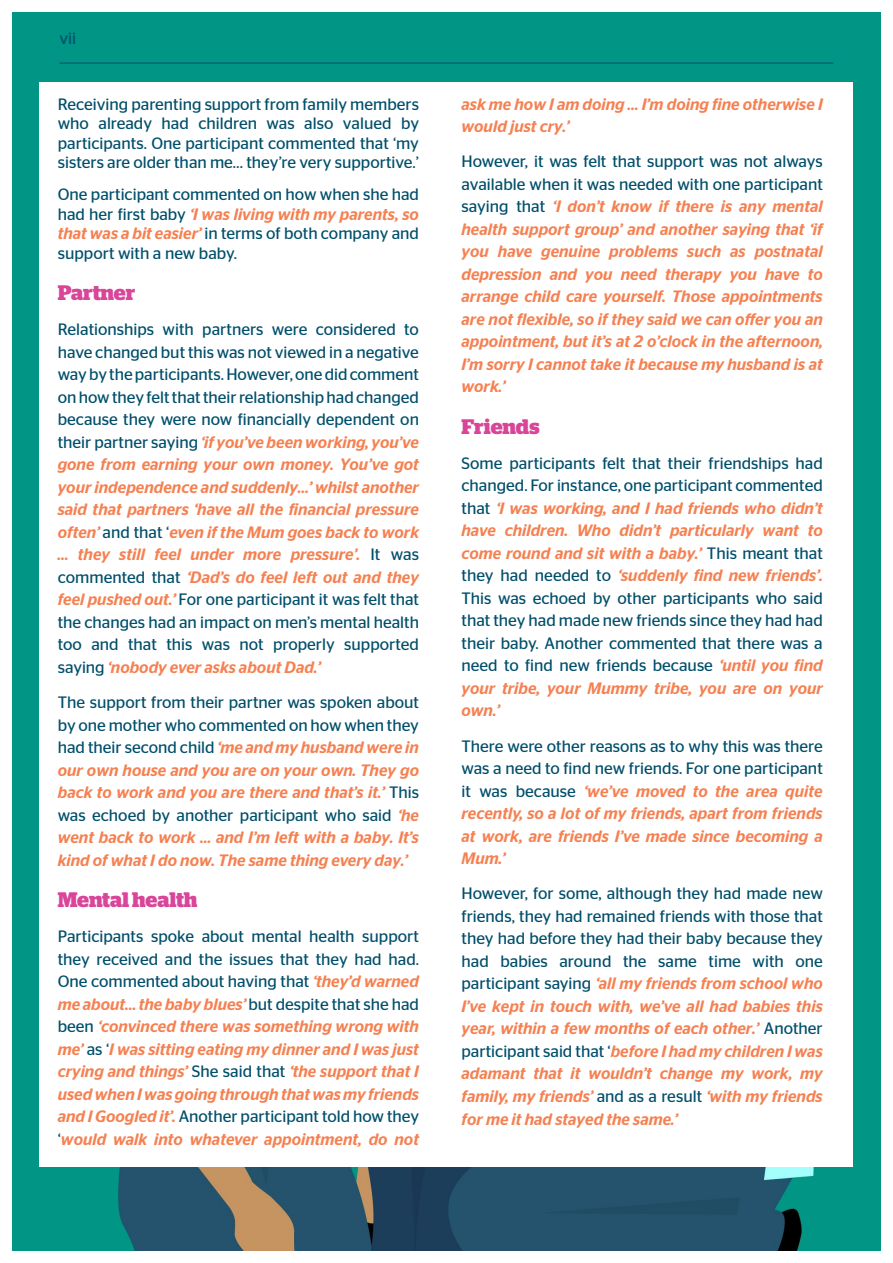
<style>
.page{position:relative;width:893px;height:1263px;background:#fff}
.page>*{position:absolute;margin:0;border:0;box-sizing:border-box;transform-origin:0 0}
.Normal_-_Body_Copy{font:700 21px "Stag";color:#d84599}
.Normal_-_Body_Copy-2{font:italic 500 16.5px/22.5px "Stag Sans";color:#f58152;text-align:justify}
.Normal_-_Body_Copy-3{font:16.5px/22.5px "Stag Sans";color:#004f6b;text-align:justify}
.s1{font-weight:500;font-style:italic;color:#f58152}
.s2{font-weight:400;font-style:normal;color:#004f6b}
</style>
<div class="page">
<img style="left:13px;top:13px;width:867px;height:1237px">
<hr style="left:60px;top:63px;width:773px;height:1px;background:#004f6b">
<div style="left:39px;top:82px;width:814px;height:1084px;background:#fff"></div>
<p class="Normal_-_Body_Copy-3" style="left:60px;top:27px;width:18px">vii</p>
<p class="Normal_-_Body_Copy-3" style="left:58px;top:94px;width:363px;line-height:19.5px">Receiving parenting support from family members who already had children was also valued by participants. One participant commented that ‘my sisters are older than me… they’re very supportive.’</p>
<p class="Normal_-_Body_Copy-3" style="left:58px;top:185px;width:363px;line-height:19.5px">One participant commented on how when she had had her first baby <span class="s1">‘I was living with my parents, so that was a bit easier’</span> in terms of both company and support with a new baby.</p>
<p class="Normal_-_Body_Copy" style="left:58px;top:280px;width:79px">Partner</p>
<p class="Normal_-_Body_Copy-3" style="left:58px;top:318px;width:363px">Relationships with partners were considered to have changed but this was not viewed in a negative way by the participants. However, one did comment on how they felt that their relationship had changed because they were now financially dependent on their partner saying <span class="s1">‘if you’ve been working, you’ve gone from earning your own money. You’ve got your independence and suddenly…’ whilst another said that partners ‘have all the financial pressure often’</span> and that ‘<span class="s1">even if the Mum goes back to work … they still feel under more pressure’.</span> It was commented that <span class="s1">‘Dad’s do feel left out and they feel pushed out.’</span> For one participant it was felt that the changes had an impact on men’s mental health too and that this was not properly supported saying <span class="s1">‘nobody ever asks about Dad.’</span></p>
<p class="Normal_-_Body_Copy-2" style="left:58px;top:691px;width:363px"><span class="s2">The support from their partner was spoken about by one mother who commented on how when they had their second child</span> ‘me and my husband were in our own house and you are on your own. They go back to work and you are there and that’s it.’ <span class="s2">This was echoed by another participant who said</span> ‘he went back to work … and I’m left with a baby. It’s kind of what I do now. The same thing every day.’</p>
<p class="Normal_-_Body_Copy" style="left:58px;top:887px;width:141px">Mental health</p>
<p class="Normal_-_Body_Copy-2" style="left:58px;top:925px;width:363px"><span class="s2">Participants spoke about mental health support they received and the issues that they had had.<br>One commented about having that</span> ‘they’d warned me about… the baby blues’ <span class="s2">but despite that she had been</span> ‘convinced there was something wrong with me’ <span class="s2">as ‘</span>I was sitting eating my dinner and I was just crying and things’ <span class="s2">She said that</span> ‘the support that I used when I was going through that was my friends and I Googled it’. <span class="s2">Another participant told how they ‘</span>would walk into whatever appointment, do not</p>
<p class="Normal_-_Body_Copy-2" style="left:462px;top:93px;width:363px">ask me how I am doing … I’m doing fine otherwise I would just cry.’</p>
<p class="Normal_-_Body_Copy-2" style="left:462px;top:150px;width:363px"><span class="s2">However, it was felt that support was not always available when it was needed with one participant saying that</span> ‘I don’t know if there is any mental health support group’ and another saying that ‘if you have genuine problems such as postnatal depression and you need therapy you have to arrange child care yourself. Those appointments are not flexible, so if they said we can offer you an appointment, but it’s at 2 o’clock in the afternoon, I’m sorry I cannot take it because my husband is at work.’</p>
<p class="Normal_-_Body_Copy" style="left:462px;top:414px;width:80px">Friends</p>
<p class="Normal_-_Body_Copy-3" style="left:462px;top:452px;width:363px">Some participants felt that their friendships had changed. For instance, one participant commented that <span class="s1">‘I was working, and I had friends who didn’t have children. Who didn’t particularly want to come round and sit with a baby.’</span> This meant that they had needed to <span class="s1">‘suddenly find new friends’.<br></span>This was echoed by other participants who said that they had made new friends since they had had their baby. Another commented that there was a need to find new friends because <span class="s1">‘until you find your tribe, your Mummy tribe, you are on your own.’</span></p>
<p class="Normal_-_Body_Copy-2" style="left:462px;top:735px;width:363px"><span class="s2">There were other reasons as to why this was there was a need to find new friends. For one participant it was because</span> ‘we’ve moved to the area quite recently, so a lot of my friends, apart from friends at work, are friends I’ve made since becoming a Mum.’</p>
<p class="Normal_-_Body_Copy-2" style="left:462px;top:882px;width:363px"><span class="s2">However, for some, although they had made new friends, they had remained friends with those that they had before they had their baby because they had babies around the same time with one participant saying</span> ‘all my friends from school who I’ve kept in touch with, we’ve all had babies this year, within a few months of each other.’ <span class="s2">Another participant said that ‘</span>before I had my children I was adamant that it wouldn’t change my work, my family, my friends’ <span class="s2">and as a result</span> ‘with my friends for me it had stayed the same.’</p>
</div>
